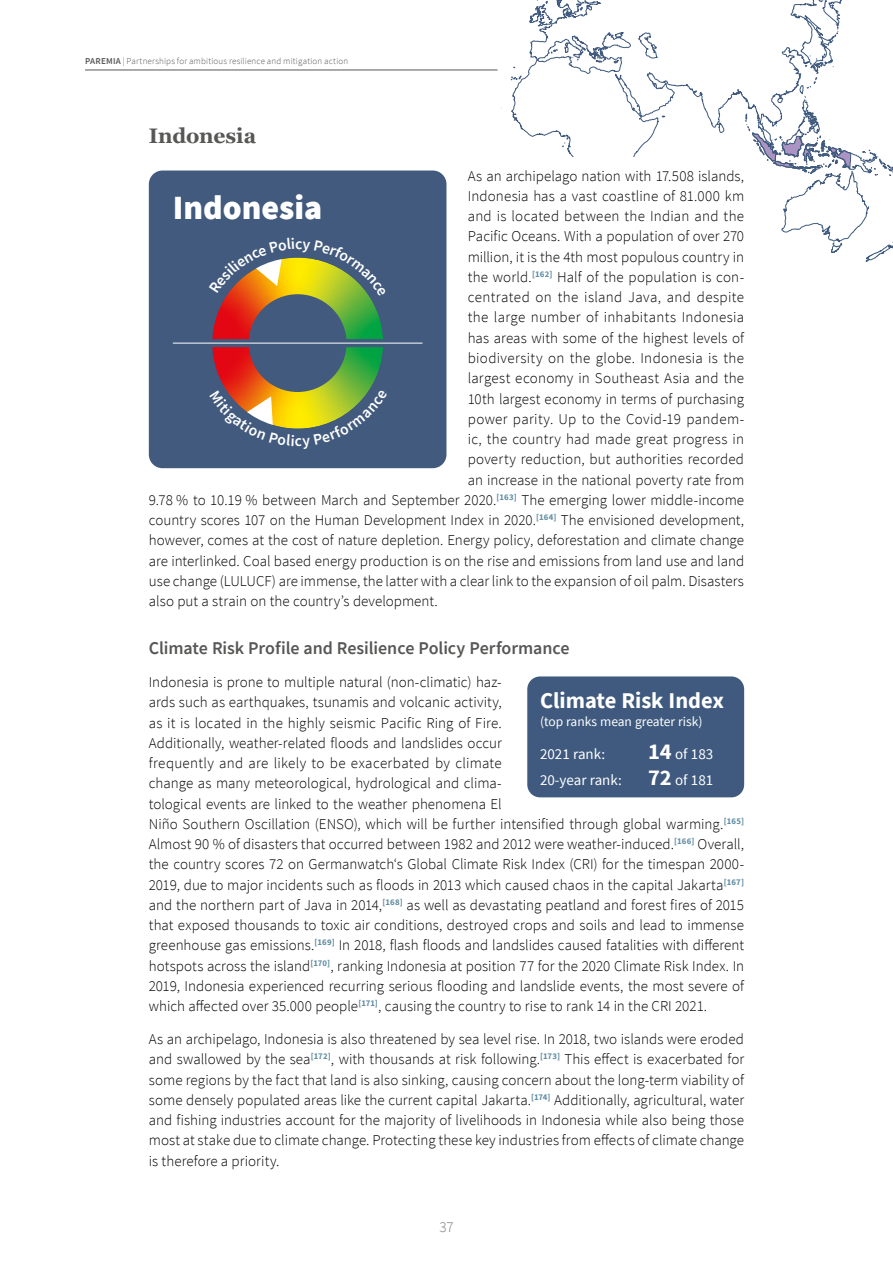
<style>
.page{position:relative;width:893px;height:1263px;background:#fff}
.page>*{position:absolute;margin:0;border:0;box-sizing:border-box;transform-origin:0 0}
.t1{font:900 33.9px "Source Sans Pro";color:#fff}
.t2{font:700 22.5px "Source Sans Pro";color:#fff}
.H3_Georgia{font:700 21px "Georgia";letter-spacing:-.01em;color:#575756}
.H4_Source_Sans_Zwisc{font:600 18px "Source Sans Pro";letter-spacing:-.005em;color:#575756}
.Fließtext_2014{font:300 15px/20.2px "Source Sans Pro";letter-spacing:.005em;color:#000}
.Fließtext_2014-2{font:300 15px "Source Sans Pro";letter-spacing:.025em;color:#000}
.t3{font:15px "Source Sans Pro";color:#fff}
.t4{font:300 15px "Source Sans Pro";color:#7e7e7d}
.t5{font:13.5px "Source Sans Pro";color:#fff}
.t6{font:300 9px "Source Sans Pro";letter-spacing:.02em;color:#575756}
.s1{font-weight:600}
.s2{font-weight:700;font-size:22.5px}
</style>
<div class="page">
<svg style="left:511px;top:0;width:331px;height:157px"></svg>
<svg style="left:638px;top:32px;width:20px;height:26px"></svg>
<svg style="left:653px;top:81px;width:13px;height:8px"></svg>
<svg style="left:738px;top:5px;width:155px;height:257px"></svg>
<div style="left:544px;top:157px;width:206px;height:173px;background:#fff"></div>
<hr style="left:85px;top:70px;width:412px;height:1px;background:#575756">
<div style="left:149px;top:171px;width:297px;height:297px;background:#415a7d;border-radius:14px"></div>
<hr style="left:173px;top:343px;width:249px;height:1px;background:#fff">
<div style="left:527px;top:676px;width:217px;height:121px;background:#3f5a7e;border-radius:13px"></div>
<svg style="left:205px;top:257px;width:185px;height:172px"></svg>
<p class="t6" style="left:85px;top:56px;width:265px"><span class="s1">PAREMIA</span> | Partnerships for ambitious resilience and mitigation action</p>
<p class="H3_Georgia" style="left:149px;top:123px;width:109px">Indonesia</p>
<p class="Fließtext_2014" style="left:468px;top:166px;width:278px">As an archipelago nation with 17.508 islands,</p>
<p class="Fließtext_2014" style="left:468px;top:186px;width:278px">Indonesia has a vast coastline of 81.000 km</p>
<p class="Fließtext_2014" style="left:468px;top:206px;width:278px">and is located between the Indian and the</p>
<p class="Fließtext_2014" style="left:468px;top:226px;width:278px">Pacific Oceans. With a population of over 270</p>
<p class="Fließtext_2014" style="left:468px;top:247px;width:278px">million, it is the 4th most populous country in</p>
<p class="Fließtext_2014" style="left:468px;top:267px;width:278px">the world.<sup>[162]</sup> Half of the population is con-</p>
<p class="Fließtext_2014-2" style="left:468px;top:288px;width:278px">centrated on the island Java, and despite</p>
<p class="Fließtext_2014" style="left:468px;top:307px;width:278px">the large number of inhabitants Indonesia</p>
<p class="Fließtext_2014" style="left:468px;top:328px;width:278px">has areas with some of the highest levels of</p>
<p class="Fließtext_2014" style="left:468px;top:348px;width:278px">biodiversity on the globe. Indonesia is the</p>
<p class="Fließtext_2014" style="left:468px;top:368px;width:278px">largest economy in Southeast Asia and the</p>
<p class="Fließtext_2014" style="left:468px;top:388px;width:278px">10th largest economy in terms of purchasing</p>
<p class="Fließtext_2014" style="left:468px;top:409px;width:278px">power parity. Up to the Covid-19 pandem-</p>
<p class="Fließtext_2014" style="left:468px;top:429px;width:278px">ic, the country had made great progress in</p>
<p class="Fließtext_2014" style="left:468px;top:449px;width:278px">poverty reduction, but authorities recorded</p>
<p class="Fließtext_2014" style="left:468px;top:469px;width:278px">an increase in the national poverty rate from</p>
<p class="Fließtext_2014" style="left:149px;top:490px;width:597px">9.78 % to 10.19 % between March and September 2020.<sup>[163]</sup> The emerging lower middle-income</p>
<p class="Fließtext_2014" style="left:149px;top:510px;width:597px">country scores 107 on the Human Development Index in 2020.<sup>[164]</sup> The envisioned development,</p>
<p class="Fließtext_2014" style="left:149px;top:530px;width:597px">however, comes at the cost of nature depletion. Energy policy, deforestation and climate change</p>
<p class="Fließtext_2014" style="left:149px;top:550px;width:597px">are interlinked. Coal based energy production is on the rise and emissions from land use and land</p>
<p class="Fließtext_2014" style="left:149px;top:571px;width:597px">use change (LULUCF) are immense, the latter with a clear link to the expansion of oil palm. Disasters</p>
<p class="Fließtext_2014" style="left:149px;top:591px;width:290px">also put a strain on the country’s development.</p>
<p class="H4_Source_Sans_Zwisc" style="left:149px;top:636px;width:422px">Climate Risk Profile and Resilience Policy Performance</p>
<p class="Fließtext_2014" style="left:149px;top:672px;width:597px">Indonesia is prone to multiple natural (non-climatic) haz-<br>ards such as earthquakes, tsunamis and volcanic activity,<br>as it is located in the highly seismic Pacific Ring of Fire.<br>Additionally, weather-related floods and landslides occur<br>frequently and are likely to be exacerbated by climate<br>change as many meteorological, hydrological and clima-<br>tological events are linked to the weather phenomena El<br>Niño Southern Oscillation (ENSO), which will be further intensified through global warming.<sup>[165] </sup>Almost 90 % of disasters that occurred between 1982 and 2012 were weather-induced.<sup>[166]</sup> Overall, the country scores 72 on Germanwatch‘s Global Climate Risk Index (CRI) for the timespan 2000- 2019, due to major incidents such as floods in 2013 which caused chaos in the capital Jakarta<sup>[167] </sup>and the northern part of Java in 2014,<sup>[168]</sup> as well as devastating peatland and forest fires of 2015 that exposed thousands to toxic air conditions, destroyed crops and soils and lead to immense greenhouse gas emissions.<sup>[169]</sup> In 2018, flash floods and landslides caused fatalities with different hotspots across the island<sup>[170]</sup>, ranking Indonesia at position 77 for the 2020 Climate Risk Index. In 2019, Indonesia experienced recurring serious flooding and landslide events, the most severe of which affected over 35.000 people<sup>[171]</sup>, causing the country to rise to rank 14 in the CRI 2021.</p>
<p class="Fließtext_2014" style="left:149px;top:1029px;width:597px;text-align:justify">As an archipelago, Indonesia is also threatened by sea level rise. In 2018, two islands were eroded and swallowed by the sea<sup>[172]</sup>, with thousands at risk following.<sup>[173]</sup> This effect is exacerbated for some regions by the fact that land is also sinking, causing concern about the long-term viability of some densely populated areas like the current capital Jakarta.<sup>[174]</sup> Additionally, agricultural, water and fishing industries account for the majority of livelihoods in Indonesia while also being those most at stake due to climate change. Protecting these key industries from effects of climate change is therefore a priority.</p>
<p class="t1" style="left:173px;top:184px;width:151px">Indonesia</p>
<p class="t2" style="left:540px;top:685px;width:185px">Climate Risk Index</p>
<p class="t5" style="left:540px;top:712px;width:164px">(top ranks mean greater risk)</p>
<p class="t3" style="left:540px;top:745px;width:67px">2021 rank:</p>
<p class="t3" style="left:648px;top:745px;width:67px"><span class="s2">14</span> of 183</p>
<p class="t3" style="left:540px;top:770px;width:175px">20-year rank: <span class="s2">72</span> of 181</p>
<p class="t4" style="left:439px;top:1217px;width:16px">37</p>
</div>
